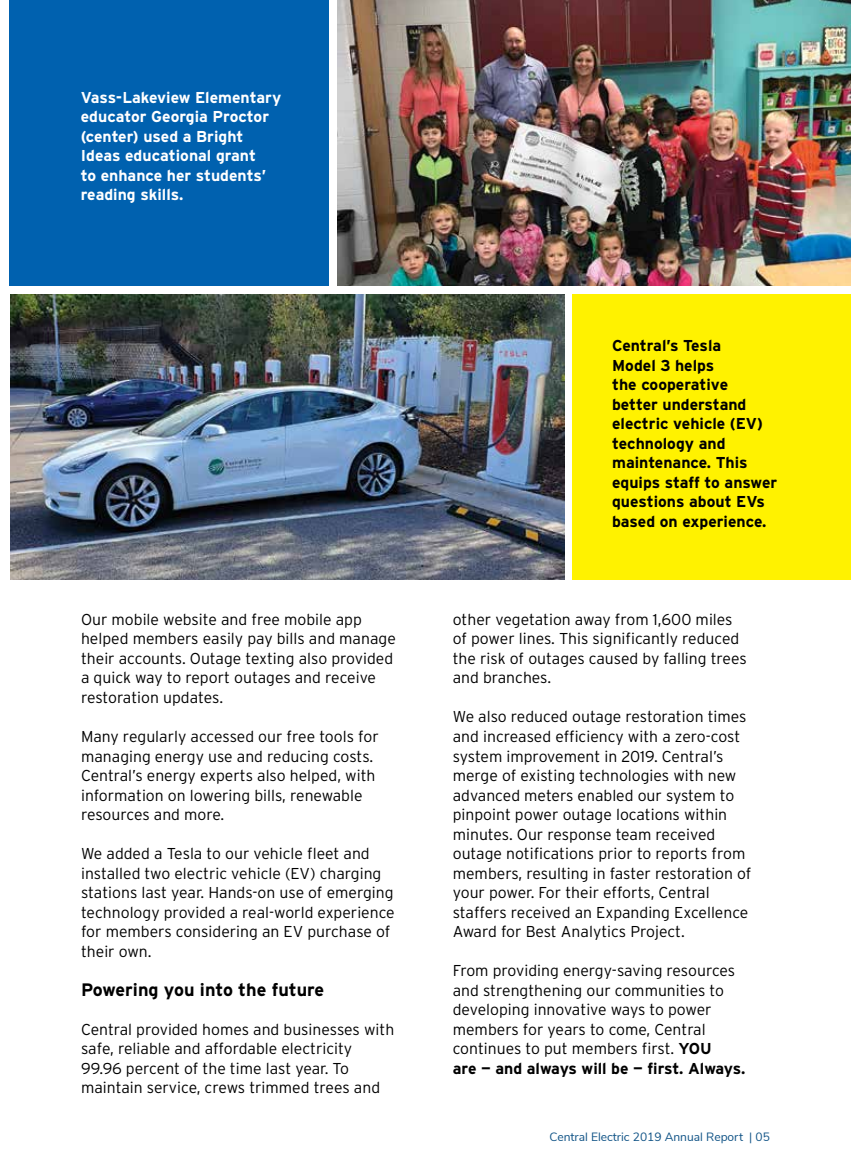
<style>
.page{position:relative;width:851px;height:1175px;background:#fff}
.page>*{position:absolute;margin:0;border:0;box-sizing:border-box;transform-origin:0 0}
.t1{font:700 18px "Interstate";color:#000}
.t2{font:300 15.75px/19.5px "Interstate";color:#000}
.t3{font:700 15.75px/19.5px "Interstate";color:#000}
.t4{font:700 15.75px/19.5px "Interstate";color:#fff}
.t5{font:12px "Nunito Sans";color:#105386}
.s1{font-weight:700}
</style>
<div class="page">
<img style="left:338px;top:0;width:512px;height:285px">
<div style="left:9px;top:0;width:319px;height:285px;background:#0061af"></div>
<img style="left:10px;top:294px;width:554px;height:285px">
<div style="left:572px;top:294px;width:278px;height:285px;background:#fff200"></div>
<p class="t4" style="left:81px;top:87px;width:202px">Vass-Lakeview Elementary educator Georgia Proctor (center) used a Bright<br>Ideas educational grant<br>to enhance her students’ reading skills.</p>
<p class="t2" style="left:81px;top:609px;width:316px">Our mobile website and free mobile app helped members easily pay bills and manage their accounts. Outage texting also provided a quick way to report outages and receive restoration updates.</p>
<p class="t2" style="left:81px;top:726px;width:299px">Many regularly accessed our free tools for managing energy use and reducing costs.<br>Central’s energy experts also helped, with information on lowering bills, renewable resources and more.</p>
<p class="t2" style="left:81px;top:843px;width:315px">We added a Tesla to our vehicle fleet and installed two electric vehicle (EV) charging stations last year. Hands-on use of emerging technology provided a real-world experience for members considering an EV purchase of their own.</p>
<p class="t1" style="left:81px;top:979px;width:245px">Powering you into the future</p>
<p class="t2" style="left:81px;top:1019px;width:315px">Central provided homes and businesses with safe, reliable and affordable electricity 99.96 percent of the time last year. To maintain service, crews trimmed trees and</p>
<p class="t3" style="left:612px;top:336px;width:167px">Central’s Tesla<br>Model 3 helps<br>the cooperative better understand electric vehicle (EV) technology and maintenance. This equips staff to answer questions about EVs based on experience.</p>
<p class="t2" style="left:453px;top:609px;width:295px">other vegetation away from 1,600 miles of power lines. This significantly reduced the risk of outages caused by falling trees and branches.</p>
<p class="t2" style="left:453px;top:707px;width:300px">We also reduced outage restoration times and increased efficiency with a zero-cost system improvement in 2019. Central’s merge of existing technologies with new advanced meters enabled our system to pinpoint power outage locations within minutes. Our response team received outage notifications prior to reports from members, resulting in faster restoration of your power. For their efforts, Central staffers received an Expanding Excellence Award for Best Analytics Project.</p>
<p class="t2" style="left:453px;top:960px;width:294px">From providing energy-saving resources and strengthening our communities to developing innovative ways to power members for years to come, Central continues to put members first. <span class="s1">YOU<br>are — and always will be — first. Always.</span></p>
<p class="t5" style="left:549px;top:1127px;width:222px">Central Electric 2019 Annual Report | 05</p>
</div>
